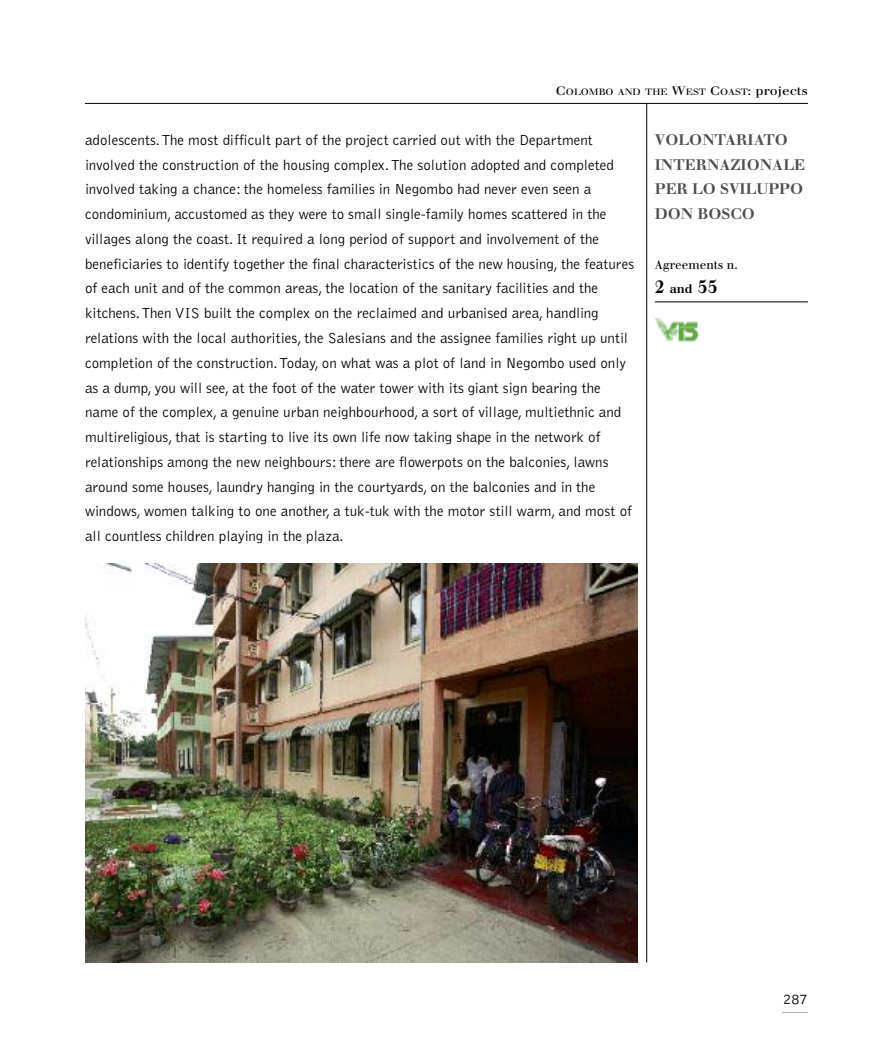
<style>
.page{position:relative;width:893px;height:1063px;background:#fff}
.page>*{position:absolute;margin:0;border:0;box-sizing:border-box;transform-origin:0 0}
.t1{font:700 18px "Walbaum";color:#000}
.t2{font:300 15px/24.8px "Bell Gothic";color:#000}
.t3{font:700 15px/24.8px "Walbaum";color:#4d4d4d}
.t4{font:12px "Walbaum";color:#000}
.t5{font:9px "Walbaum";color:#000;scale:1.15 1}
.s1{font-size:12px}
</style>
<div class="page">
<hr style="left:85px;top:103px;width:723px;height:1px;background:#000">
<hr style="left:646px;top:103px;width:1px;height:859px;background:#000">
<hr style="left:655px;top:302px;width:153px;height:1px;background:#000">
<img style="left:655px;top:318px;width:45px;height:25px">
<svg style="left:782px;top:1012px;width:26px;height:1px"></svg>
<img style="left:85px;top:564px;width:553px;height:398px">
<p class="t5" style="left:556px;top:88px;width:221px"><span class="s1">C</span>OLOMBO AND THE <span class="s1">W</span>EST <span class="s1">C</span>OAST<span class="s1">: projects</span></p>
<p class="t2" style="left:85px;top:128px;width:551px">adolescents.The most difficult part of the project carried out with the Department involved the construction of the housing complex.The solution adopted and completed involved taking a chance: the homeless families in Negombo had never even seen a condominium, accustomed as they were to small single-family homes scattered in the villages along the coast. It required a long period of support and involvement of the beneficiaries to identify together the final characteristics of the new housing, the features of each unit and of the common areas, the location of the sanitary facilities and the kitchens.Then VIS built the complex on the reclaimed and urbanised area, handling relations with the local authorities, the Salesians and the assignee families right up until completion of the construction.Today, on what was a plot of land in Negombo used only as a dump, you will see, at the foot of the water tower with its giant sign bearing the name of the complex, a genuine urban neighbourhood, a sort of village, multiethnic and multireligious, that is starting to live its own life now taking shape in the network of relationships among the new neighbours: there are flowerpots on the balconies, lawns around some houses, laundry hanging in the courtyards, on the balconies and in the windows, women talking to one another, a tuk-tuk with the motor still warm, and most of all countless children playing in the plaza.</p>
<p class="t3" style="left:655px;top:129px;width:152px">VOLONTARIATO<br>INTERNAZIONALE<br>PER LO SVILUPPO<br>DON BOSCO</p>
<p class="t4" style="left:655px;top:260px;width:84px">Agreements n.</p>
<p class="t1" style="left:655px;top:281px;width:64px">2 <span class="s1">and</span> 55</p>
<p class="t2" style="left:783px;top:987px;width:26px">287</p>
</div>
